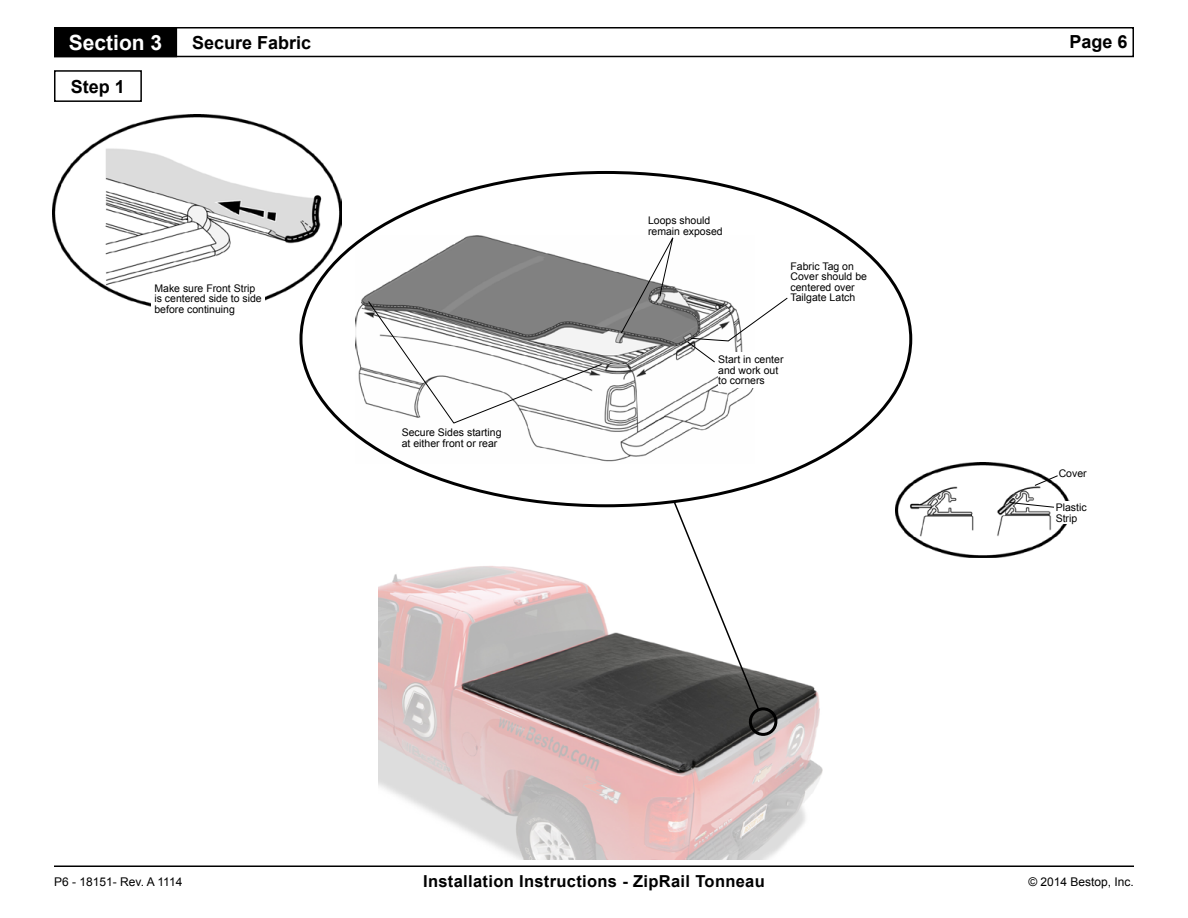
<style>
.page{position:relative;width:1188px;height:918px;background:#fff}
.page>*{position:absolute;margin:0;border:0;box-sizing:border-box;transform-origin:0 0}
.t1{font:700 21px "Arial";color:#fff}
.t2{font:700 18px "Arial";color:#000}
.t3{font:700 16.5px "Arial";letter-spacing:.02em;color:#000}
.t4{font:12px "Arial";color:#000}
.t5{font:10.5px/10.5px "Arial";color:#000}
.s1{font-style:inherit}
</style>
<div class="page">
<hr style="left:54px;top:866px;width:1080px;height:1px;background:#000">
<div style="left:54px;top:27px;width:1080px;height:30px;border:2px solid #000"></div>
<div style="left:55px;top:28px;width:121px;height:28px;background:#000"></div>
<div style="left:54px;top:27px;width:123px;height:30px;border:2px solid #000"></div>
<img style="left:895px;top:462px;width:174px;height:96px">
<img style="left:53px;top:114px;width:289px;height:196px">
<img style="left:378px;top:566px;width:445px;height:294px">
<div style="left:54px;top:70px;width:88px;height:32px;border:2px solid #000"></div>
<div style="left:749px;top:707px;width:28px;height:29px;border:3px solid #000;border-radius:50%"></div>
<svg style="left:672px;top:499px;width:89px;height:212px"></svg>
<img style="left:356px;top:236px;width:398px;height:228px">
<div style="left:718px;top:352px;width:69px;height:36px;background:#fff"></div>
<svg style="left:367px;top:301px;width:236px;height:123px"></svg>
<svg style="left:620px;top:236px;width:55px;height:98px"></svg>
<svg style="left:687px;top:297px;width:101px;height:66px"></svg>
<div style="left:151px;top:281px;width:114px;height:35px;background:#fff"></div>
<div style="left:1056px;top:502px;width:37px;height:22px;background:#fff"></div>
<svg style="left:1009px;top:502px;width:46px;height:6px"></svg>
<svg style="left:1034px;top:475px;width:25px;height:11px"></svg>
<h1 class="t1" style="left:69px;top:28px;width:95px">Section 3</h1>
<h2 class="t2" style="left:192px;top:30px;width:121px">Secure Fabric</h2>
<h2 class="t2" style="left:71px;top:74px;width:56px">Step 1</h2>
<p class="t5" style="left:154px;top:283px;width:109px">Make sure Front Strip is centered side to side before continuing</p>
<p class="t5" style="left:402px;top:428px;width:101px">Secure Sides starting at either front or rear</p>
<p class="t5" style="left:648px;top:215px;width:76px">Loops should remain exposed</p>
<p class="t5" style="left:791px;top:261px;width:78px">Fabric Tag on<br>Cover should be centered over<br>Tailgate Latch</p>
<p class="t5" style="left:718px;top:354px;width:67px">Start in center and work out to corners</p>
<h2 class="t2" style="left:1069px;top:29px;width:60px">Page 6</h2>
<p class="t5" style="left:1059px;top:468px;width:30px">Cover</p>
<p class="t5" style="left:1056px;top:503px;width:32px">Plastic<br>Strip</p>
<p class="t4" style="left:54px;top:874px;width:130px">P6 - 18<span class="s1">151</span>- Rev. A 1114</p>
<h3 class="t3" style="left:423px;top:870px;width:343px">Installation Instructions - ZipRail Tonneau</h3>
<p class="t4" style="left:1028px;top:874px;width:107px">© 2014 Bestop, Inc.</p>
</div>
